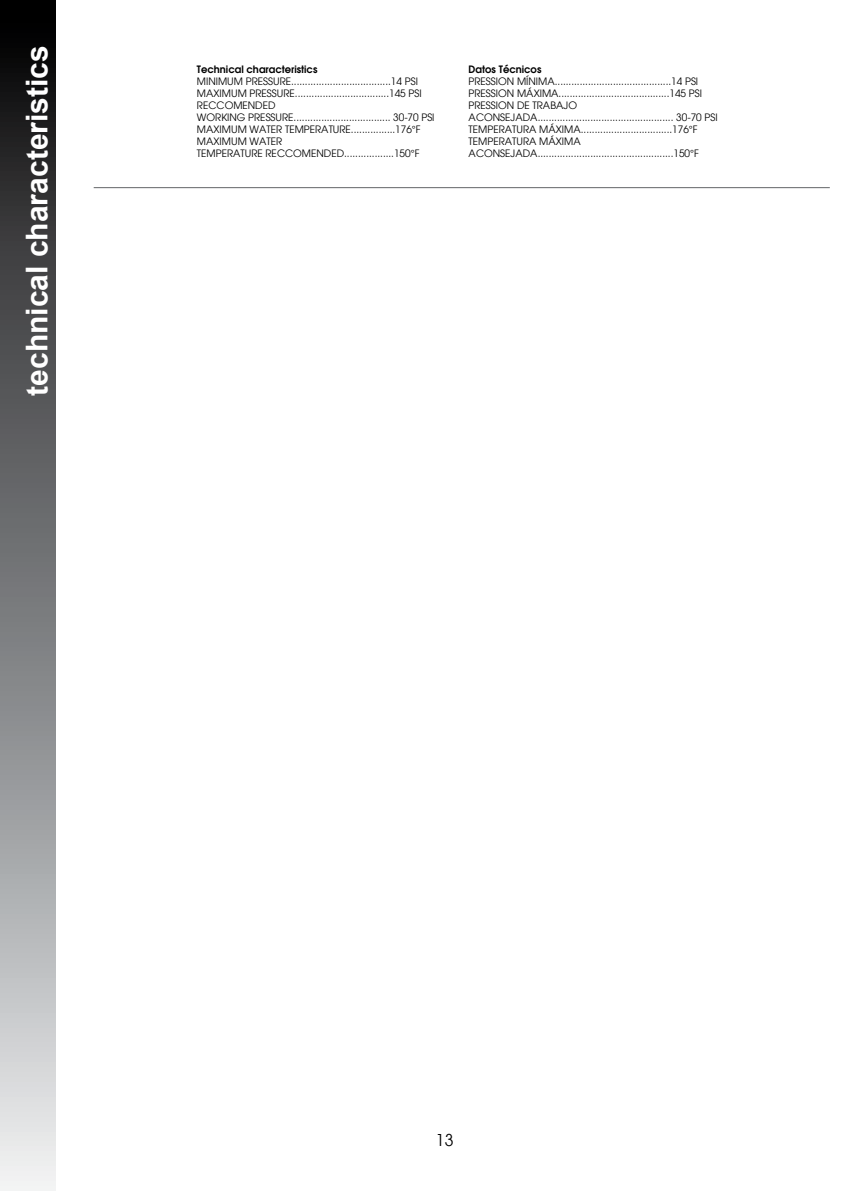
<style>
.page{position:relative;width:851px;height:1191px;background:#fff}
.page>*{position:absolute;margin:0;border:0;box-sizing:border-box;transform-origin:0 0}
.t1{font:700 30px "Arial";color:#fff}
.t2{font:16px "Avant Garde";color:#000}
.t3{font:10px/12px "Avant Garde";color:#000}
.t4{font:600 10px "Avant Garde";color:#000}
</style>
<div class="page">
<div style="left:0;top:0;width:55px;height:1191px;background:linear-gradient(to bottom,#060608,#eceef0)"></div>
<hr style="left:94px;top:187px;width:735px;height:1px;background:#636567">
<h1 class="t1" style="left:17px;top:396px;width:352px;rotate:-90deg">technical characteristics</h1>
<p class="t4" style="left:197px;top:63px;width:122px">Technical characteristics</p>
<p class="t3" style="left:197px;top:75px;width:239px">MINIMUM PRESSURE....................................14 PSI MAXIMUM PRESSURE..................................145 PSI RECCOMENDED<br>WORKING PRESSURE................................... 30-70 PSI MAXIMUM WATER TEMPERATURE................176°F MAXIMUM WATER<br>TEMPERATURE RECCOMENDED..................150°F</p>
<p class="t4" style="left:468px;top:63px;width:74px">Datos Técnicos</p>
<p class="t3" style="left:468px;top:75px;width:250px">PRESSION MÍNIMA..........................................14 PSI PRESSION MÁXIMA........................................145 PSI PRESSION DE TRABAJO ACONSEJADA................................................. 30-70 PSI TEMPERATURA MÁXIMA.................................176°F TEMPERATURA MÁXIMA ACONSEJADA.................................................150°F</p>
<h2 class="t2" style="left:436px;top:1130px;width:19px">13</h2>
</div>
